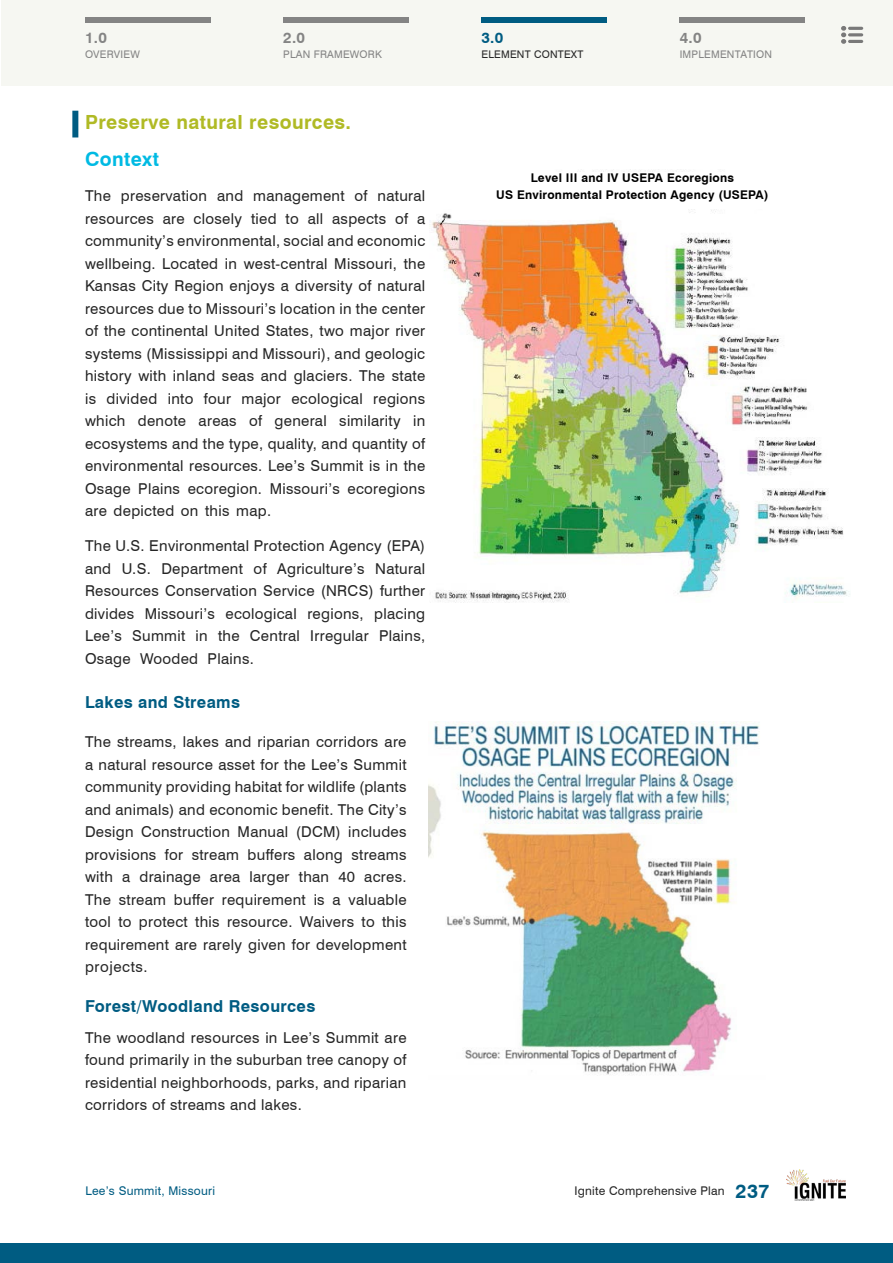
<style>
.page{position:relative;width:893px;height:1263px;background:#fff}
.page>*{position:absolute;margin:0;border:0;box-sizing:border-box;transform-origin:0 0}
.t1{font:700 19.5px "Swiss 721 BT";letter-spacing:.02em;color:#b0ba25}
.t2{font:700 19.5px "Swiss 721 BT";letter-spacing:.02em;color:#00bae3}
.t3{font:700 16.5px "Swiss 721 BT";letter-spacing:.02em;color:#005c82}
.t4{font:15px/22.5px "Swiss 721 BT";letter-spacing:.02em;color:#262626;text-align:justify}
.t5{font:700 15px "Swiss 721 BT";color:#848484}
.t6{font:700 15px "Swiss 721 BT";color:#005c82}
.t7{font:700 12px/17.2px "Swiss 721 BT";letter-spacing:.02em;color:#000;text-align:center}
.t8{font:12px "Swiss 721 BT";letter-spacing:.02em;color:#262626}
.t9{font:12px "Swiss 721 BT";letter-spacing:.02em;color:#005c82}
.t10{font:10.5px "Swiss 721 BT";letter-spacing:.02em;color:#848484}
.t11{font:10.5px "Swiss 721 BT";letter-spacing:.02em;color:#262626}
.s1{font-weight:700;font-size:19.5px;color:#005c82}
</style>
<div class="page">
<img style="left:432px;top:169px;width:418px;height:434px">
<img style="left:428px;top:721px;width:331px;height:354px">
<div style="left:72px;top:111px;width:6px;height:26px;background:#005c82"></div>
<div style="left:438px;top:172px;width:389px;height:37px;background:#fff"></div>
<div style="left:1px;top:0;width:892px;height:86px;background:#f6f7f2"></div>
<hr style="left:848px;top:27px;width:15px;height:3px;background:#797979;border-radius:2px">
<hr style="left:848px;top:33px;width:15px;height:3px;background:#797979;border-radius:2px">
<hr style="left:848px;top:40px;width:15px;height:3px;background:#797979;border-radius:2px">
<svg style="left:841px;top:26px;width:5px;height:18px"></svg>
<div style="left:0;top:1244px;width:893px;height:19px;background:#005c82"></div>
<div style="left:85px;top:17px;width:125px;height:6px;background:#848484"></div>
<div style="left:283px;top:17px;width:125px;height:6px;background:#848484"></div>
<div style="left:481px;top:17px;width:125px;height:6px;background:#005c82"></div>
<div style="left:680px;top:17px;width:125px;height:6px;background:#848484"></div>
<img style="left:787px;top:1169px;width:59px;height:31px">
<p class="t5" style="left:85px;top:29px;width:23px">1.0</p>
<p class="t10" style="left:85px;top:48px;width:56px">OVERVIEW</p>
<p class="t5" style="left:283px;top:29px;width:23px">2.0</p>
<p class="t10" style="left:283px;top:48px;width:100px">PLAN FRAMEWORK</p>
<h1 class="t1" style="left:85px;top:110px;width:268px">Preserve natural resources.</h1>
<h1 class="t2" style="left:85px;top:147px;width:75px">Context</h1>
<p class="t4" style="left:85px;top:184px;width:342px">The preservation and management of natural resources are closely tied to all aspects of a community’s environmental, social and economic wellbeing. Located in west-central Missouri, the Kansas City Region enjoys a diversity of natural resources due to Missouri’s location in the center of the continental United States, two major river systems (Mississippi and Missouri), and geologic history with inland seas and glaciers. The state is divided into four major ecological regions which denote areas of general similarity in ecosystems and the type, quality, and quantity of environmental resources. Lee’s Summit is in the Osage Plains ecoregion. Missouri’s ecoregions are depicted on this map.</p>
<p class="t4" style="left:85px;top:535px;width:342px">The U.S. Environmental Protection Agency (EPA) and U.S. Department of Agriculture’s Natural Resources Conservation Service (NRCS) further divides Missouri’s ecological regions, placing Lee’s Summit in the Central Irregular Plains, Osage Wooded Plains.</p>
<p class="t3" style="left:85px;top:692px;width:157px">Lakes and Streams</p>
<p class="t4" style="left:85px;top:730px;width:323px">The streams, lakes and riparian corridors are a natural resource asset for the Lee’s Summit community providing habitat for wildlife (plants and animals) and economic benefit. The City’s Design Construction Manual (DCM) includes provisions for stream buffers along streams with a drainage area larger than 40 acres.<br>The stream buffer requirement is a valuable tool to protect this resource. Waivers to this requirement are rarely given for development projects.</p>
<p class="t3" style="left:85px;top:996px;width:232px">Forest/Woodland Resources</p>
<p class="t4" style="left:85px;top:1026px;width:323px">The woodland resources in Lee’s Summit are found primarily in the suburban tree canopy of residential neighborhoods, parks, and riparian corridors of streams and lakes.</p>
<p class="t6" style="left:481px;top:29px;width:23px">3.0</p>
<p class="t11" style="left:481px;top:48px;width:104px">ELEMENT CONTEXT</p>
<p class="t5" style="left:680px;top:29px;width:23px">4.0</p>
<p class="t10" style="left:680px;top:48px;width:94px">IMPLEMENTATION</p>
<p class="t7" style="left:496px;top:169px;width:274px">Level III and IV USEPA Ecoregions<br>US Environmental Protection Agency (USEPA)</p>
<p class="t9" style="left:85px;top:1183px;width:131px">Lee’s Summit, Missouri</p>
<p class="t8" style="left:574px;top:1183px;width:197px">Ignite Comprehensive Plan <span class="s1">237</span></p>
</div>
